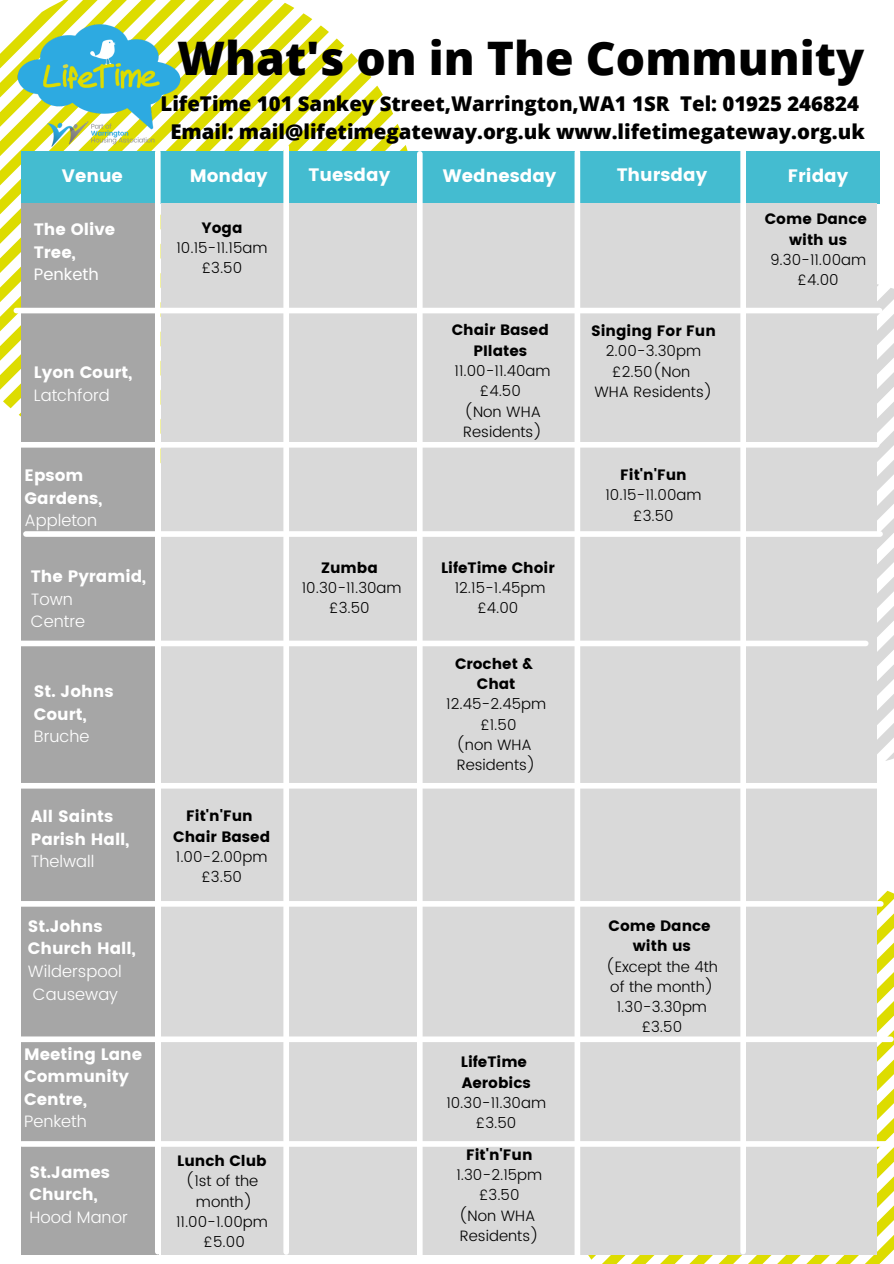
<style>
.page{position:relative;width:894px;height:1264px;background:#fff}
.page>*{position:absolute;margin:0;border:0;box-sizing:border-box;transform-origin:0 0}
.t1{font:800 46.2px "Open Sans";color:#000}
.t2{font:800 20.4px "Open Sans";color:#000}
.t3{font:18px "Poppins";color:#fff}
.t4{font:16.5px/22.5px "Poppins";color:#fff}
.t5{font:300 16.5px "Poppins";color:#fff}
.t6{font:16.5px "Poppins";color:#fff}
.t7{font:300 15px/20.2px "Poppins";color:#000}
.t8{font:15px "Poppins";color:#000}
</style>
<div class="page">
<svg style="left:0;top:0;width:408px;height:464px"></svg>
<img style="left:17px;top:19px;width:164px;height:132px">
<svg style="left:876px;top:277px;width:17px;height:493px"></svg>
<div style="left:21px;top:151px;width:858px;height:53px;background:#44bcd0"></div>
<svg style="left:547px;top:872px;width:346px;height:391px"></svg>
<div style="left:21px;top:203px;width:137px;height:1051px;background:#a6a6a6"></div>
<div style="left:161px;top:203px;width:715px;height:1051px;background:#d9d9d9"></div>
<div style="left:155px;top:152px;width:5px;height:1099px;background:#fff"></div>
<div style="left:283px;top:147px;width:6px;height:1104px;background:#fff"></div>
<div style="left:417px;top:154px;width:5px;height:1107px;background:#fff"></div>
<div style="left:574px;top:152px;width:6px;height:1109px;background:#fff"></div>
<div style="left:740px;top:149px;width:5px;height:1102px;background:#fff"></div>
<div style="left:16px;top:308px;width:863px;height:5px;background:#fff"></div>
<div style="left:7px;top:442px;width:869px;height:5px;background:#fff"></div>
<div style="left:26px;top:531px;width:853px;height:6px;background:#fff"></div>
<div style="left:0;top:640px;width:865px;height:6px;background:#fff"></div>
<div style="left:18px;top:783px;width:862px;height:5px;background:#fff"></div>
<div style="left:18px;top:901px;width:862px;height:5px;background:#fff"></div>
<div style="left:20px;top:1036px;width:870px;height:6px;background:#fff"></div>
<div style="left:22px;top:1141px;width:870px;height:5px;background:#fff"></div>
<p class="t1" style="left:177px;top:26px;width:688px">What's on in The Community</p>
<p class="t2" style="left:160px;top:89px;width:699px">LifeTime 101 Sankey Street,Warrington,WA1 1SR Tel: 01925 246824</p>
<p class="t2" style="left:170px;top:118px;width:695px">Email: mail@lifetimegateway.org.uk www.lifetimegateway.org.uk</p>
<p class="t3" style="left:62px;top:165px;width:63px">Venue</p>
<p class="t3" style="left:190px;top:165px;width:80px">Monday</p>
<p class="t3" style="left:308px;top:164px;width:83px">Tuesday</p>
<p class="t3" style="left:443px;top:166px;width:115px">Wednesday</p>
<p class="t3" style="left:616px;top:164px;width:92px">Thursday</p>
<p class="t3" style="left:787px;top:165px;width:62px">Friday</p>
<p class="t4" style="left:34px;top:218px;width:83px">The Olive</p>
<p class="t4" style="left:34px;top:241px;width:43px">Tree,</p>
<p class="t6" style="left:34px;top:265px;width:66px">Penketh</p>
<p class="t8" style="left:764px;top:210px;width:104px">Come Dance</p>
<p class="t8" style="left:789px;top:231px;width:59px">with us</p>
<p class="t7" style="left:769px;top:250px;width:97px">9.30-11.00am</p>
<p class="t7" style="left:797px;top:270px;width:43px">£4.00</p>
<p class="t8" style="left:201px;top:218px;width:43px">Yoga</p>
<p class="t7" style="left:176px;top:237px;width:92px">10.15-11.15am</p>
<p class="t7" style="left:202px;top:258px;width:42px">£3.50</p>
<p class="t4" style="left:34px;top:361px;width:100px">Lyon Court,</p>
<p class="t5" style="left:34px;top:385px;width:77px">Latchford</p>
<p class="t4" style="left:25px;top:464px;width:79px">Epsom<br>Gardens,</p>
<p class="t5" style="left:25px;top:510px;width:74px">Appleton</p>
<p class="t4" style="left:31px;top:565px;width:117px">The Pyramid,</p>
<p class="t5" style="left:31px;top:589px;width:44px">Town</p>
<p class="t5" style="left:31px;top:611px;width:56px">Centre</p>
<p class="t4" style="left:34px;top:680px;width:81px">St. Johns</p>
<p class="t4" style="left:34px;top:702px;width:54px">Court,</p>
<p class="t5" style="left:34px;top:726px;width:57px">Bruche</p>
<p class="t4" style="left:31px;top:805px;width:84px">All Saints</p>
<p class="t4" style="left:31px;top:828px;width:100px">Parish Hall,</p>
<p class="t5" style="left:31px;top:852px;width:65px">Thelwall</p>
<p class="t4" style="left:28px;top:915px;width:76px">St.Johns</p>
<p class="t4" style="left:28px;top:937px;width:109px">Church Hall,</p>
<p class="t5" style="left:28px;top:961px;width:95px">Wilderspool</p>
<p class="t5" style="left:33px;top:984px;width:87px">Causeway</p>
<p class="t4" style="left:24px;top:1042px;width:120px">Meeting Lane</p>
<p class="t4" style="left:24px;top:1065px;width:106px">Community</p>
<p class="t4" style="left:24px;top:1087px;width:64px">Centre,</p>
<p class="t5" style="left:24px;top:1111px;width:64px">Penketh</p>
<p class="t4" style="left:29px;top:1160px;width:82px">St.James<br>Church,</p>
<p class="t5" style="left:29px;top:1207px;width:100px">Hood Manor</p>
<p class="t8" style="left:186px;top:807px;width:68px">Fit'n'Fun</p>
<p class="t8" style="left:173px;top:827px;width:99px">Chair Based</p>
<p class="t7" style="left:176px;top:846px;width:93px">1.00-2.00pm</p>
<p class="t7" style="left:201px;top:867px;width:42px">£3.50</p>
<p class="t8" style="left:177px;top:1151px;width:91px">Lunch Club</p>
<p class="t7" style="left:186px;top:1170px;width:74px">(1st of the</p>
<p class="t7" style="left:196px;top:1191px;width:58px">month)</p>
<p class="t7" style="left:176px;top:1211px;width:93px">11.00-1.00pm</p>
<p class="t7" style="left:203px;top:1231px;width:43px">£5.00</p>
<p class="t8" style="left:321px;top:559px;width:58px">Zumba</p>
<p class="t7" style="left:302px;top:577px;width:101px">10.30-11.30am</p>
<p class="t7" style="left:329px;top:598px;width:42px">£3.50</p>
<p class="t8" style="left:451px;top:321px;width:99px">Chair Based</p>
<p class="t8" style="left:473px;top:342px;width:55px">PIlates</p>
<p class="t7" style="left:454px;top:361px;width:97px">11.00-11.40am</p>
<p class="t7" style="left:479px;top:381px;width:43px">£4.50</p>
<p class="t7" style="left:463px;top:401px;width:80px">(Non WHA<br>Residents)</p>
<p class="t8" style="left:441px;top:558px;width:115px">LifeTime Choir</p>
<p class="t7" style="left:454px;top:577px;width:92px">12.15-1.45pm</p>
<p class="t7" style="left:477px;top:598px;width:43px">£4.00</p>
<p class="t8" style="left:455px;top:655px;width:79px">Crochet &amp;</p>
<p class="t8" style="left:476px;top:675px;width:40px">Chat</p>
<p class="t7" style="left:446px;top:694px;width:101px">12.45-2.45pm</p>
<p class="t7" style="left:480px;top:714px;width:38px">£1.50</p>
<p class="t7" style="left:456px;top:734px;width:77px">(non WHA</p>
<p class="t7" style="left:456px;top:755px;width:80px">Residents)</p>
<p class="t8" style="left:591px;top:322px;width:126px">Singing For Fun</p>
<p class="t7" style="left:605px;top:341px;width:97px">2.00-3.30pm</p>
<p class="t7" style="left:612px;top:361px;width:79px">£2.50(Non</p>
<p class="t7" style="left:594px;top:381px;width:120px">WHA Residents)</p>
<p class="t8" style="left:620px;top:466px;width:68px">Fit'n'Fun</p>
<p class="t7" style="left:605px;top:485px;width:97px">10.15-11.00am</p>
<p class="t7" style="left:633px;top:505px;width:42px">£3.50</p>
<p class="t8" style="left:460px;top:1053px;width:68px">LifeTime</p>
<p class="t8" style="left:461px;top:1073px;width:70px">Aerobics</p>
<p class="t7" style="left:446px;top:1092px;width:101px">10.30-11.30am</p>
<p class="t7" style="left:476px;top:1112px;width:42px">£3.50</p>
<p class="t8" style="left:466px;top:1145px;width:68px">Fit'n'Fun</p>
<p class="t7" style="left:456px;top:1164px;width:87px">1.30-2.15pm</p>
<p class="t7" style="left:479px;top:1185px;width:42px">£3.50</p>
<p class="t7" style="left:458px;top:1205px;width:78px">(Non WHA</p>
<p class="t7" style="left:459px;top:1225px;width:80px">Residents)</p>
<p class="t8" style="left:608px;top:917px;width:104px">Come Dance</p>
<p class="t8" style="left:632px;top:937px;width:59px">with us</p>
<p class="t7" style="left:605px;top:956px;width:113px">(Except the 4th</p>
<p class="t7" style="left:610px;top:976px;width:105px">of the month)</p>
<p class="t7" style="left:616px;top:996px;width:92px">1.30-3.30pm</p>
<p class="t7" style="left:641px;top:1017px;width:42px">£3.50</p>
</div>
